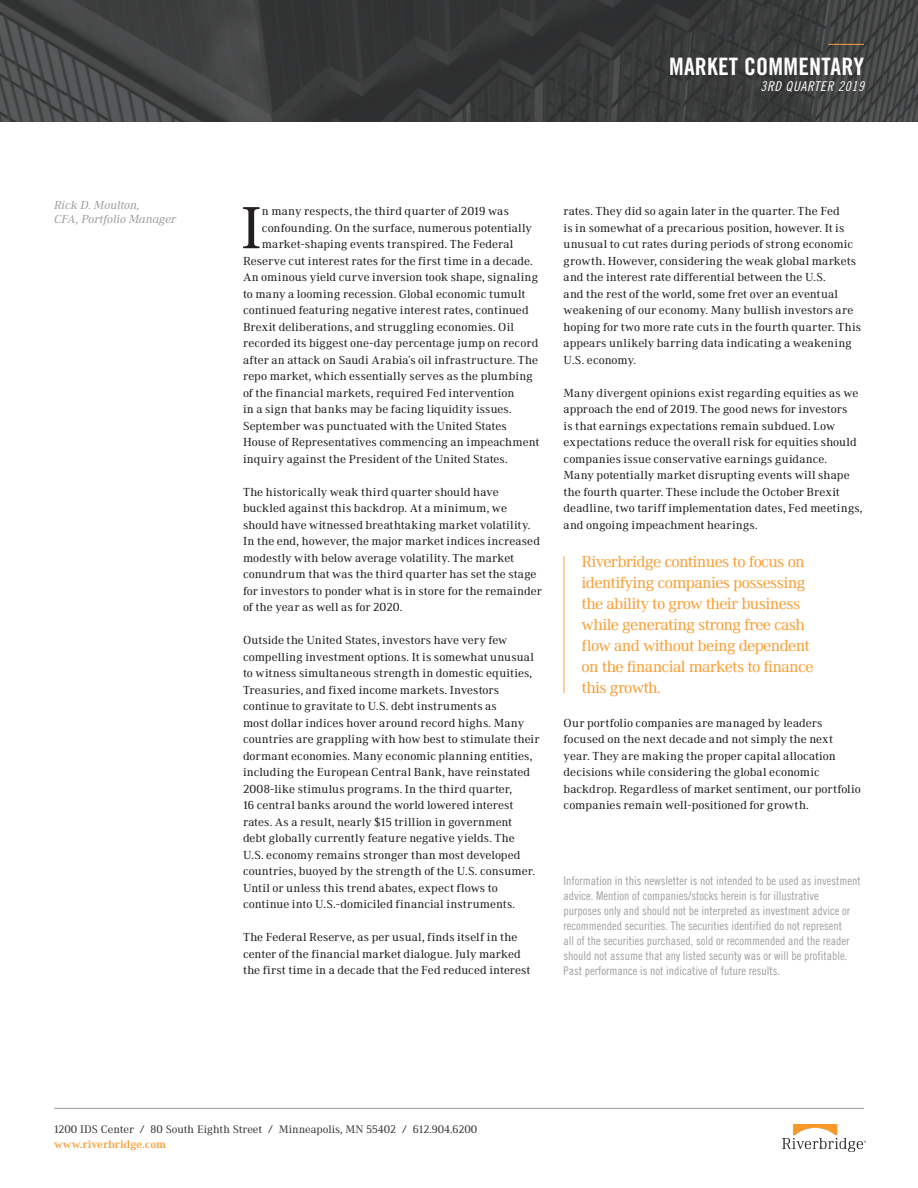
<style>
.page{position:relative;width:918px;height:1188px;background:#fff}
.page>*{position:absolute;margin:0;border:0;box-sizing:border-box;transform-origin:0 0}
.First_Paragraph{font:61.05px "Ethos";color:#231f20}
.Page_Header{font:24px "Trade Gothic LT Std Bd Cn 20";letter-spacing:.01em;color:#fff}
.Callout_Quote{font:16.5px/21px "Ethos";letter-spacing:-.04em;color:#f9a13a}
.Page_Header-2{font:13.5px "Trade Gothic LT Std Cn 18 Obl";letter-spacing:.05em;color:#fff}
.Paragraph{font:12px/16.5px "Ethos";letter-spacing:.005em;color:#231f20}
.First_Paragraph-2{font:12px "Ethos";letter-spacing:.01em;color:#231f20}
.Disclaimer{font:12px/15px "Trade Gothic LT Std Cn 18";color:#9d9fa2}
.Author{font:italic 12px/14.4px "Ethos";letter-spacing:-.005em;color:#9d9fa2}
.t1{font:11.25px "Ethos";color:#393a3c}
.t2{font:700 11.25px "Ethos";color:#f9a13a}
</style>
<div class="page">
<hr style="left:54px;top:1108px;width:810px;height:1px;background:#9c9d9d">
<img style="left:782px;top:1124px;width:83px;height:28px">
<hr style="left:564px;top:556px;width:1px;height:137px;background:#f9a13a">
<img style="left:0;top:0;width:918px;height:122px">
<hr style="left:828px;top:44px;width:36px;height:1px;background:#f9a13a">
<p class="Author" style="left:54px;top:198px;width:124px">Rick D. Moulton,<br>CFA, Portfolio Manager</p>
<p class="Page_Header" style="left:669px;top:51px;width:196px">MARKET COMMENTARY</p>
<p class="Page_Header-2" style="left:760px;top:78px;width:105px">3RD QUARTER 2019</p>
<p class="First_Paragraph" style="left:241px;top:192px;width:23px">I</p>
<p class="First_Paragraph-2" style="left:262px;top:204px;width:249px">n many respects, the third quarter of 2019 was</p>
<p class="First_Paragraph-2" style="left:262px;top:221px;width:272px">confounding. On the surface, numerous potentially</p>
<p class="First_Paragraph-2" style="left:262px;top:237px;width:253px">market-shaping events transpired. The Federal</p>
<p class="First_Paragraph-2" style="left:243px;top:254px;width:291px">Reserve cut interest rates for the first time in a decade.</p>
<p class="First_Paragraph-2" style="left:243px;top:270px;width:297px">An ominous yield curve inversion took shape, signaling</p>
<p class="First_Paragraph-2" style="left:243px;top:287px;width:284px">to many a looming recession. Global economic tumult</p>
<p class="First_Paragraph-2" style="left:243px;top:303px;width:287px">continued featuring negative interest rates, continued</p>
<p class="First_Paragraph-2" style="left:243px;top:320px;width:273px">Brexit deliberations, and struggling economies. Oil</p>
<p class="First_Paragraph-2" style="left:243px;top:336px;width:297px">recorded its biggest one-day percentage jump on record</p>
<p class="First_Paragraph-2" style="left:243px;top:353px;width:297px">after an attack on Saudi Arabia’s oil infrastructure. The</p>
<p class="First_Paragraph-2" style="left:243px;top:369px;width:291px">repo market, which essentially serves as the plumbing</p>
<p class="First_Paragraph-2" style="left:243px;top:386px;width:273px">of the financial markets, required Fed intervention</p>
<p class="First_Paragraph-2" style="left:243px;top:402px;width:270px">in a sign that banks may be facing liquidity issues.</p>
<p class="First_Paragraph-2" style="left:243px;top:419px;width:265px">September was punctuated with the United States</p>
<p class="First_Paragraph-2" style="left:243px;top:435px;width:298px">House of Representatives commencing an impeachment</p>
<p class="First_Paragraph-2" style="left:243px;top:452px;width:266px">inquiry against the President of the United States.</p>
<p class="Paragraph" style="left:243px;top:483px;width:300px">The historically weak third quarter should have buckled against this backdrop. At a minimum, we should have witnessed breathtaking market volatility.<br>In the end, however, the major market indices increased modestly with below average volatility. The market conundrum that was the third quarter has set the stage for investors to ponder what is in store for the remainder of the year as well as for 2020.</p>
<p class="Paragraph" style="left:243px;top:632px;width:298px">Outside the United States, investors have very few compelling investment options. It is somewhat unusual to witness simultaneous strength in domestic equities, Treasuries, and fixed income markets. Investors continue to gravitate to U.S. debt instruments as<br>most dollar indices hover around record highs. Many countries are grappling with how best to stimulate their dormant economies. Many economic planning entities, including the European Central Bank, have reinstated 2008-like stimulus programs. In the third quarter,<br>16 central banks around the world lowered interest rates. As a result, nearly $15 trillion in government<br>debt globally currently feature negative yields. The<br>U.S. economy remains stronger than most developed countries, buoyed by the strength of the U.S. consumer.<br>Until or unless this trend abates, expect flows to continue into U.S.-domiciled financial instruments.</p>
<p class="Paragraph" style="left:243px;top:929px;width:289px">The Federal Reserve, as per usual, finds itself in the center of the financial market dialogue. July marked the first time in a decade that the Fed reduced interest</p>
<p class="Paragraph" style="left:564px;top:203px;width:299px">rates. They did so again later in the quarter. The Fed<br>is in somewhat of a precarious position, however. It is unusual to cut rates during periods of strong economic growth. However, considering the weak global markets and the interest rate differential between the U.S.<br>and the rest of the world, some fret over an eventual weakening of our economy. Many bullish investors are hoping for two more rate cuts in the fourth quarter. This appears unlikely barring data indicating a weakening U.S. economy.</p>
<p class="Paragraph" style="left:564px;top:384px;width:300px">Many divergent opinions exist regarding equities as we approach the end of 2019. The good news for investors<br>is that earnings expectations remain subdued. Low expectations reduce the overall risk for equities should companies issue conservative earnings guidance.<br>Many potentially market disrupting events will shape the fourth quarter. These include the October Brexit deadline, two tariff implementation dates, Fed meetings, and ongoing impeachment hearings.</p>
<p class="Callout_Quote" style="left:582px;top:551px;width:234px">Riverbridge continues to focus on identifying companies possessing the ability to grow their business while generating strong free cash flow and without being dependent on the financial markets to finance this growth.</p>
<p class="Paragraph" style="left:564px;top:714px;width:299px">Our portfolio companies are managed by leaders focused on the next decade and not simply the next year. They are making the proper capital allocation decisions while considering the global economic backdrop. Regardless of market sentiment, our portfolio companies remain well-positioned for growth.</p>
<p class="Disclaimer" style="left:564px;top:873px;width:299px">Information in this newsletter is not intended to be used as investment advice. Mention of companies/stocks herein is for illustrative<br>purposes only and should not be interpreted as investment advice or recommended securities. The securities identified do not represent<br>all of the securities purchased, sold or recommended and the reader should not assume that any listed security was or will be profitable.<br>Past performance is not indicative of future results.</p>
<p class="t1" style="left:54px;top:1122px;width:425px">1200 IDS Center / 80 South Eighth Street / Minneapolis, MN 55402 / 612.904.6200</p>
<p class="t2" style="left:54px;top:1137px;width:114px">www.riverbridge.com</p>
</div>
